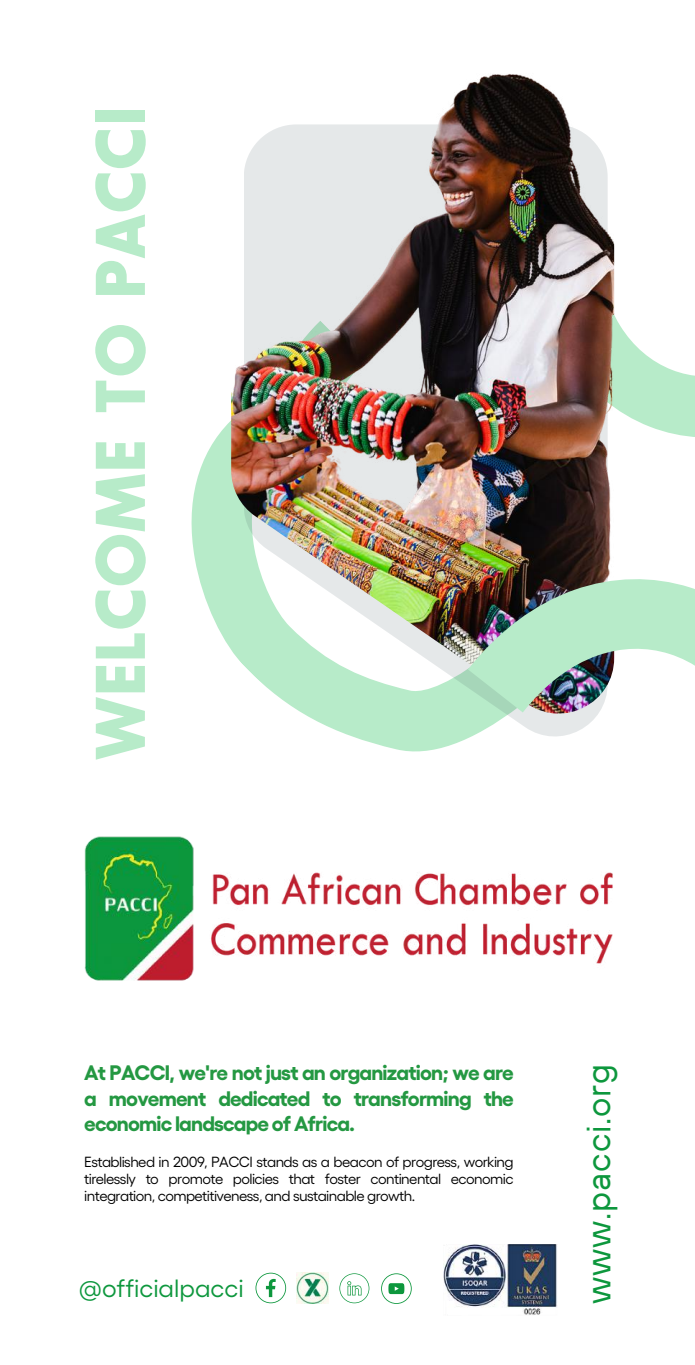
<style>
.page{position:relative;width:695px;height:1365px;background:#fff}
.page>*{position:absolute;margin:0;border:0;box-sizing:border-box;transform-origin:0 0}
.t1{font:68.6px "Sans Serif Bld FLF";color:#b7ebc9}
.t2{font:34.48px "TT Hoves";letter-spacing:.025em;color:#0d973d}
.t3{font:24.85px "Gellix";color:#0d973d}
.t4{font:700 21px/25.7px "Gellix";letter-spacing:-.04em;color:#249842;text-align:justify}
.t5{font:14.7px/17.2px "Gellix";letter-spacing:-.04em;color:#000;text-align:justify}
</style>
<div class="page">
<svg style="left:255px;top:1273px;width:31px;height:30px"></svg>
<svg style="left:339px;top:1273px;width:30px;height:30px"></svg>
<svg style="left:381px;top:1273px;width:30px;height:31px"></svg>
<img style="left:296px;top:1272px;width:32px;height:31px">
<img style="left:211px;top:872px;width:402px;height:92px">
<img style="left:84px;top:836px;width:110px;height:145px">
<svg style="left:191px;top:421px;width:266px;height:331px"></svg>
<svg style="left:614px;top:244px;width:80px;height:193px"></svg>
<svg style="left:243px;top:714px;width:214px;height:23px;fill:#b7ebc9"></svg>
<img style="left:231px;top:74px;width:383px;height:640px">
<img style="left:457px;top:504px;width:237px;height:414px">
<img style="left:443px;top:1244px;width:114px;height:71px">
<h1 class="t1" style="left:93px;top:761px;width:656px;rotate:-90deg">WELCOME TO PACCI</h1>
<h3 class="t4" style="left:84px;top:1058px;width:431px">At PACCI, we're not just an organization; we are a movement dedicated to transforming the economic landscape of Africa.</h3>
<p class="t5" style="left:84px;top:1152px;width:431px">Established in 2009, PACCI stands as a beacon of progress, working tirelessly to promote policies that foster continental economic integration, competitiveness, and sustainable growth.</p>
<h3 class="t3" style="left:79px;top:1272px;width:166px">@officialpacci</h3>
<h2 class="t2" style="left:576px;top:1304px;width:241px;rotate:-90deg">www.pacci.org</h2>
</div>
